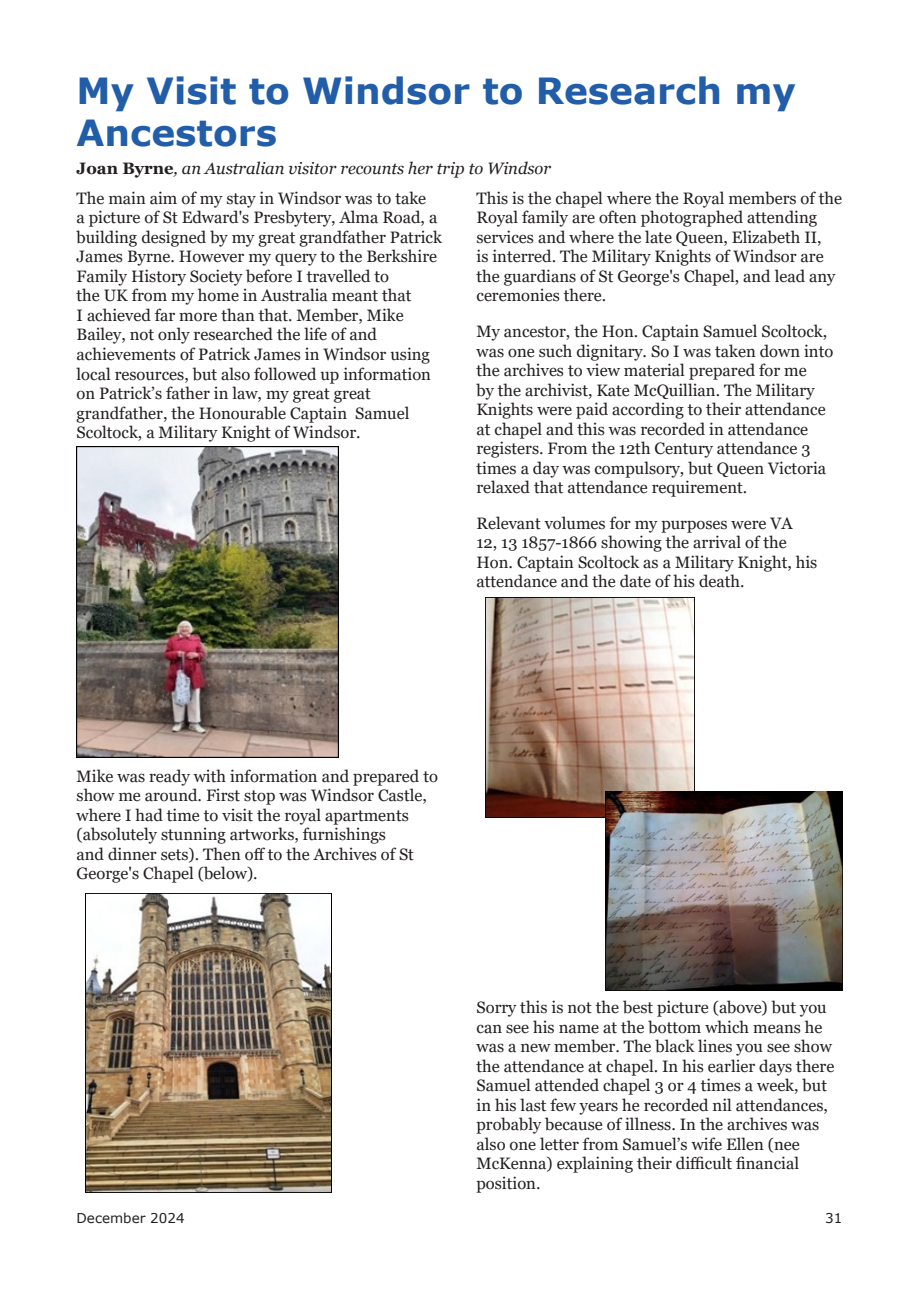
<style>
.page{position:relative;width:919px;height:1289px;background:#fff}
.page>*{position:absolute;margin:0;border:0;box-sizing:border-box;transform-origin:0 0}
.Body_Text{font:700 36px/42px "Verdana";color:#215da9}
.Body_Text-2{font:16.5px/19.5px "Georgia";color:#231f20}
.Body_Text-3{font:italic 16.5px "Georgia";color:#231f20}
.t1{font:13.5px "Verdana";color:#231f20}
.s1{font-weight:700;font-style:normal}
</style>
<div class="page">
<img style="left:77px;top:446px;width:262px;height:312px">
<img style="left:85px;top:893px;width:247px;height:298px">
<img style="left:485px;top:597px;width:209px;height:220px">
<img style="left:605px;top:791px;width:237px;height:199px">
<p class="Body_Text" style="left:77px;top:69px;width:720px">My Visit to Windsor to Research my<br>Ancestors</p>
<p class="Body_Text-3" style="left:77px;top:158px;width:476px"><span class="s1">Joan Byrne</span>, an Australian visitor recounts her trip to Windsor</p>
<p class="Body_Text-2" style="left:77px;top:189px;width:367px">The main aim of my stay in Windsor was to take<br>a picture of St Edward's Presbytery, Alma Road, a building designed by my great grandfather Patrick James Byrne. However my query to the Berkshire Family History Society before I travelled to<br>the UK from my home in Australia meant that<br>I achieved far more than that. Member, Mike Bailey, not only researched the life of and achievements of Patrick James in Windsor using local resources, but also followed up information on Patrick’s father in law, my great great grandfather, the Honourable Captain Samuel Scoltock, a Military Knight of Windsor.</p>
<p class="Body_Text-2" style="left:476px;top:189px;width:367px">This is the chapel where the Royal members of the Royal family are often photographed attending services and where the late Queen, Elizabeth II,<br>is interred. The Military Knights of Windsor are the guardians of St George's Chapel, and lead any ceremonies there.</p>
<p class="Body_Text-2" style="left:476px;top:322px;width:358px">My ancestor, the Hon. Captain Samuel Scoltock, was one such dignitary. So I was taken down into the archives to view material prepared for me<br>by the archivist, Kate McQuillian. The Military Knights were paid according to their attendance at chapel and this was recorded in attendance registers. From the 12th Century attendance 3 times a day was compulsory, but Queen Victoria relaxed that attendance requirement.</p>
<p class="Body_Text-2" style="left:476px;top:513px;width:342px">Relevant volumes for my purposes were VA 12, 13 1857-1866 showing the arrival of the Hon. Captain Scoltock as a Military Knight, his attendance and the date of his death.</p>
<p class="Body_Text-2" style="left:77px;top:766px;width:363px">Mike was ready with information and prepared to show me around. First stop was Windsor Castle, where I had time to visit the royal apartments (absolutely stunning artworks, furnishings<br>and dinner sets). Then off to the Archives of St George's Chapel (below).</p>
<p class="Body_Text-2" style="left:476px;top:998px;width:359px">Sorry this is not the best picture (above) but you can see his name at the bottom which means he was a new member. The black lines you see show the attendance at chapel. In his earlier days there Samuel attended chapel 3 or 4 times a week, but in his last few years he recorded nil attendances, probably because of illness. In the archives was also one letter from Samuel’s wife Ellen (nee McKenna) explaining their difficult financial position.</p>
<p class="t1" style="left:77px;top:1208px;width:109px">December 2024</p>
<p class="t1" style="left:825px;top:1208px;width:19px">31</p>
</div>
